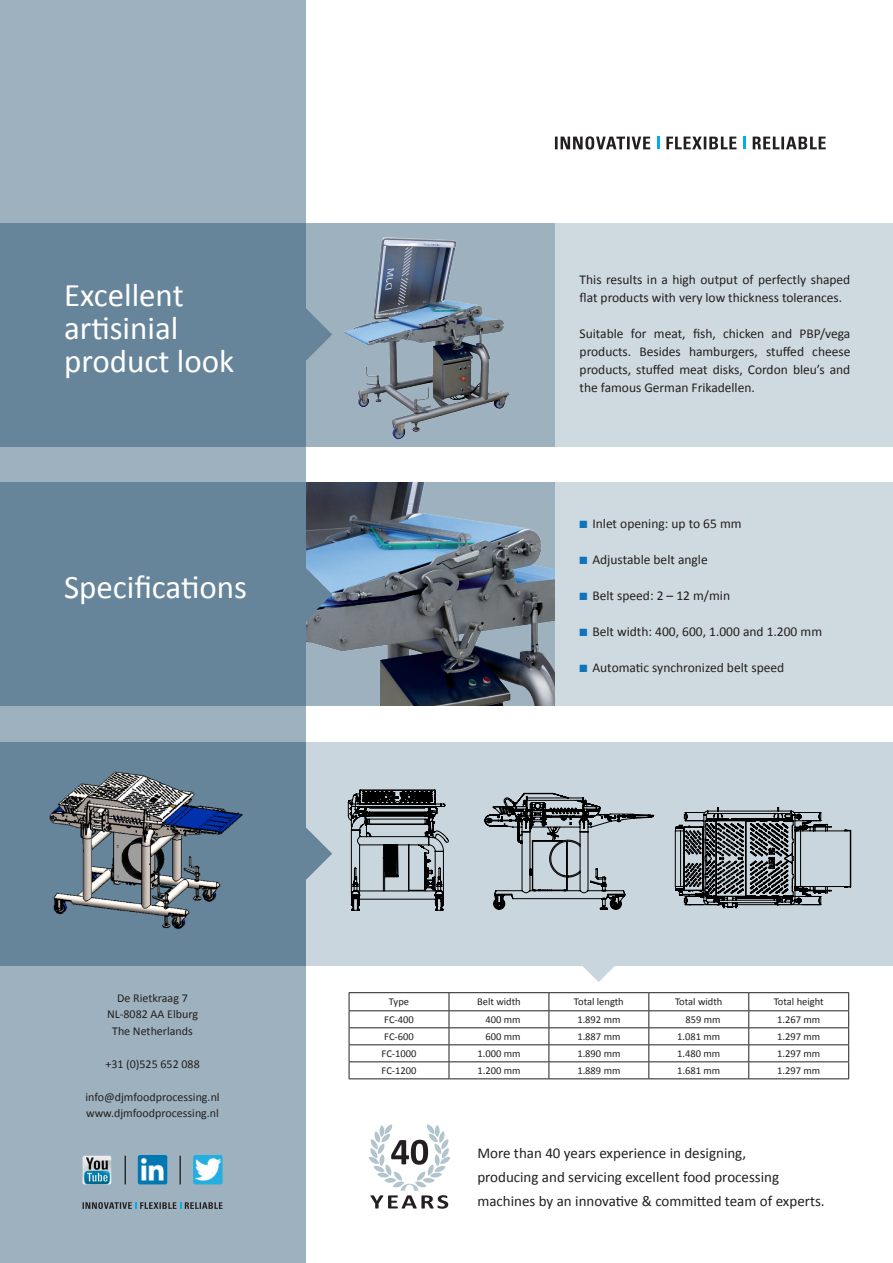
<style>
.page{position:relative;width:893px;height:1263px;background:#fff}
.page>*{position:absolute;margin:0;border:0;box-sizing:border-box;transform-origin:0 0}
.t1{font:33px "Calibri";color:#fff}
.t2{font:15px "Calibri";color:#231f20}
.t3{font:13.5px/18px "Calibri";color:#231f20}
.t4{font:12px "Calibri";color:#231f20}
.t5{font:10.5px "Calibri";color:#231f20}
.s1{color:#1074bc}
</style>
<div class="page">
<div style="left:0;top:0;width:305px;height:1263px;background:#9db2be"></div>
<div style="left:305px;top:482px;width:588px;height:224px;background:#cfdae0"></div>
<img style="left:305px;top:482px;width:250px;height:223px">
<div style="left:305px;top:742px;width:588px;height:223px;background:#cad6dd"></div>
<svg style="left:753px;top:137px;width:73px;height:12px"></svg>
<svg style="left:743px;top:137px;width:2px;height:12px"></svg>
<svg style="left:666px;top:137px;width:70px;height:12px"></svg>
<svg style="left:657px;top:137px;width:2px;height:12px"></svg>
<svg style="left:555px;top:136px;width:95px;height:14px"></svg>
<div style="left:305px;top:223px;width:588px;height:223px;background:#cfdae0"></div>
<div style="left:305px;top:223px;width:250px;height:223px;background:#9db2be"></div>
<div style="left:0;top:223px;width:305px;height:223px;background:#67859a"></div>
<svg style="left:305px;top:307px;width:26px;height:55px"></svg>
<div style="left:0;top:483px;width:305px;height:223px;background:#67859a"></div>
<svg style="left:305px;top:567px;width:27px;height:54px"></svg>
<div style="left:0;top:742px;width:305px;height:223px;background:#67859a"></div>
<svg style="left:305px;top:827px;width:27px;height:54px"></svg>
<svg style="left:580px;top:965px;width:37px;height:17px"></svg>
<svg style="left:369px;top:1124px;width:81px;height:85px"></svg>
<img style="left:83px;top:1156px;width:28px;height:28px">
<img style="left:138px;top:1155px;width:29px;height:29px">
<img style="left:193px;top:1155px;width:30px;height:29px">
<svg style="left:125px;top:1156px;width:1px;height:28px"></svg>
<hr style="left:179px;top:1156px;width:2px;height:28px;background:#231f20">
<svg style="left:83px;top:1202px;width:140px;height:7px"></svg>
<img style="left:331px;top:237px;width:179px;height:203px">
<img style="left:49px;top:771px;width:194px;height:158px">
<hr style="left:449px;top:992px;width:100px;height:1px;background:#231f20">
<hr style="left:749px;top:992px;width:100px;height:1px;background:#231f20">
<hr style="left:449px;top:1078px;width:100px;height:1px;background:#231f20">
<hr style="left:749px;top:1078px;width:100px;height:1px;background:#231f20">
<hr style="left:349px;top:1010px;width:100px;height:1px;background:#231f20">
<hr style="left:449px;top:1010px;width:100px;height:1px;background:#231f20">
<hr style="left:549px;top:1010px;width:100px;height:1px;background:#231f20">
<hr style="left:649px;top:1010px;width:100px;height:1px;background:#231f20">
<hr style="left:749px;top:1010px;width:100px;height:1px;background:#231f20">
<hr style="left:349px;top:1027px;width:100px;height:1px;background:#231f20">
<hr style="left:449px;top:1027px;width:100px;height:1px;background:#231f20">
<hr style="left:549px;top:1027px;width:100px;height:1px;background:#231f20">
<hr style="left:649px;top:1027px;width:100px;height:1px;background:#231f20">
<hr style="left:749px;top:1027px;width:100px;height:1px;background:#231f20">
<hr style="left:349px;top:1044px;width:100px;height:1px;background:#231f20">
<hr style="left:449px;top:1044px;width:100px;height:1px;background:#231f20">
<hr style="left:549px;top:1044px;width:100px;height:1px;background:#231f20">
<hr style="left:649px;top:1044px;width:100px;height:1px;background:#231f20">
<hr style="left:749px;top:1044px;width:100px;height:1px;background:#231f20">
<svg style="left:848px;top:993px;width:1px;height:85px"></svg>
<hr style="left:349px;top:1061px;width:100px;height:1px;background:#231f20">
<hr style="left:449px;top:1061px;width:100px;height:1px;background:#231f20">
<hr style="left:549px;top:1061px;width:100px;height:1px;background:#231f20">
<hr style="left:649px;top:1061px;width:100px;height:1px;background:#231f20">
<hr style="left:749px;top:1061px;width:100px;height:1px;background:#231f20">
<hr style="left:349px;top:992px;width:100px;height:1px;background:#231f20">
<svg style="left:349px;top:993px;width:1px;height:85px"></svg>
<svg style="left:449px;top:993px;width:1px;height:85px"></svg>
<hr style="left:349px;top:1078px;width:100px;height:1px;background:#231f20">
<hr style="left:549px;top:992px;width:100px;height:1px;background:#231f20">
<svg style="left:549px;top:993px;width:1px;height:85px"></svg>
<hr style="left:549px;top:1078px;width:100px;height:1px;background:#231f20">
<hr style="left:649px;top:992px;width:100px;height:1px;background:#231f20">
<svg style="left:648px;top:993px;width:1px;height:85px"></svg>
<svg style="left:748px;top:993px;width:1px;height:85px"></svg>
<hr style="left:649px;top:1078px;width:100px;height:1px;background:#231f20">
<svg style="left:675px;top:807px;width:176px;height:101px"></svg>
<svg style="left:484px;top:792px;width:171px;height:118px"></svg>
<svg style="left:348px;top:790px;width:101px;height:121px"></svg>
<p class="t1" style="left:64px;top:274px;width:121px">Excellent</p>
<p class="t1" style="left:64px;top:307px;width:116px">artisinial</p>
<p class="t1" style="left:64px;top:340px;width:172px">product look</p>
<p class="t1" style="left:64px;top:566px;width:185px">Specifications</p>
<p class="t4" style="left:117px;top:990px;width:72px">De Rietkraag 7</p>
<p class="t4" style="left:107px;top:1007px;width:92px">NL-8082 AA Elburg</p>
<p class="t4" style="left:112px;top:1023px;width:82px">The Netherlands</p>
<p class="t4" style="left:105px;top:1056px;width:96px">+31 (0)525 652 088</p>
<p class="t4" style="left:85px;top:1089px;width:136px">info@djmfoodprocessing.nl</p>
<p class="t4" style="left:86px;top:1106px;width:134px">www.djmfoodprocessing.nl</p>
<p class="t3" style="left:580px;top:270px;width:272px">This results in a high output of perfectly shaped flat products with very low thickness tolerances.</p>
<p class="t3" style="left:580px;top:324px;width:272px;text-align:justify">Suitable for meat, fish, chicken and PBP/vega products. Besides hamburgers, stuffed cheese products, stuffed meat disks, Cordon bleu’s and the famous German Frikadellen.</p>
<p class="t3" style="left:580px;top:514px;width:163px"><span class="s1">■</span> Inlet opening: up to 65 mm</p>
<p class="t3" style="left:580px;top:550px;width:130px"><span class="s1">■</span> Adjustable belt angle</p>
<p class="t3" style="left:580px;top:586px;width:152px"><span class="s1">■</span> Belt speed: 2 – 12 m/min</p>
<p class="t3" style="left:580px;top:622px;width:244px"><span class="s1">■</span> Belt width: 400, 600, 1.000 and 1.200 mm</p>
<p class="t3" style="left:580px;top:658px;width:206px"><span class="s1">■</span> Automatic synchronized belt speed</p>
<p class="t5" style="left:389px;top:995px;width:22px">Type</p>
<p class="t5" style="left:477px;top:995px;width:45px">Belt width</p>
<p class="t5" style="left:574px;top:995px;width:51px">Total length</p>
<p class="t5" style="left:675px;top:995px;width:49px">Total width</p>
<p class="t5" style="left:774px;top:995px;width:51px">Total height</p>
<p class="t5" style="left:384px;top:1013px;width:31px">FC-400</p>
<p class="t5" style="left:485px;top:1013px;width:37px">400 mm</p>
<p class="t5" style="left:577px;top:1013px;width:45px">1.892 mm</p>
<p class="t5" style="left:685px;top:1013px;width:37px">859 mm</p>
<p class="t5" style="left:777px;top:1013px;width:45px">1.267 mm</p>
<p class="t5" style="left:384px;top:1030px;width:31px">FC-600</p>
<p class="t5" style="left:485px;top:1030px;width:37px">600 mm</p>
<p class="t5" style="left:577px;top:1030px;width:45px">1.887 mm</p>
<p class="t5" style="left:677px;top:1030px;width:45px">1.081 mm</p>
<p class="t5" style="left:777px;top:1030px;width:45px">1.297 mm</p>
<p class="t5" style="left:382px;top:1047px;width:36px">FC-1000</p>
<p class="t5" style="left:477px;top:1047px;width:45px">1.000 mm</p>
<p class="t5" style="left:577px;top:1047px;width:45px">1.890 mm</p>
<p class="t5" style="left:677px;top:1047px;width:45px">1.480 mm</p>
<p class="t5" style="left:777px;top:1047px;width:45px">1.297 mm</p>
<p class="t5" style="left:382px;top:1064px;width:36px">FC-1200</p>
<p class="t5" style="left:477px;top:1064px;width:45px">1.200 mm</p>
<p class="t5" style="left:577px;top:1064px;width:45px">1.889 mm</p>
<p class="t5" style="left:677px;top:1064px;width:45px">1.681 mm</p>
<p class="t5" style="left:777px;top:1064px;width:45px">1.297 mm</p>
<p class="t2" style="left:477px;top:1144px;width:270px">More than 40 years experience in designing,</p>
<p class="t2" style="left:477px;top:1168px;width:303px">producing and servicing excellent food processing</p>
<p class="t2" style="left:477px;top:1192px;width:349px">machines by an innovative &amp; committed team of experts.</p>
</div>
